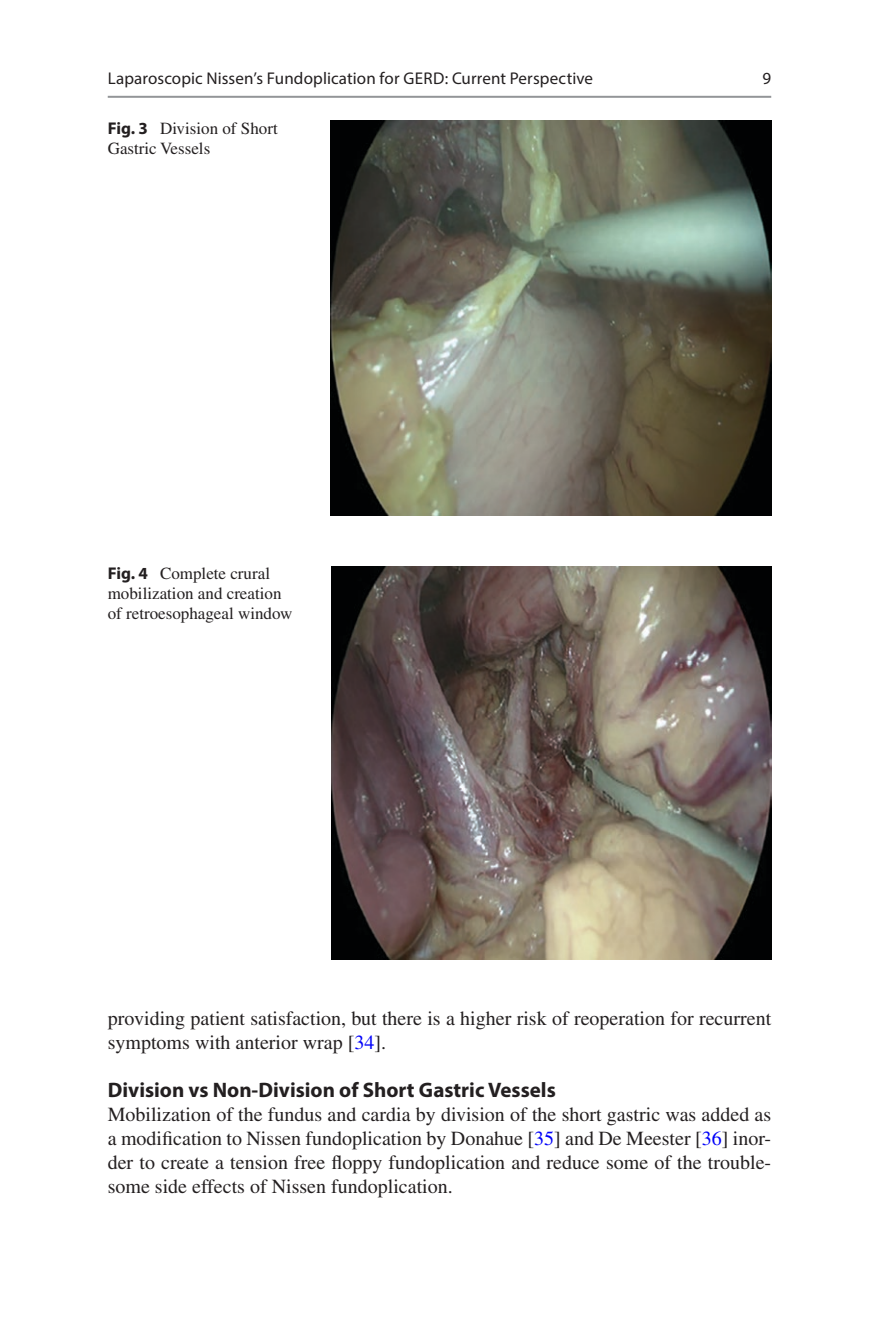
<style>
.page{position:relative;width:879px;height:1333px;background:#fff}
.page>*{position:absolute;margin:0;border:0;box-sizing:border-box;transform-origin:0 0}
.t1{font:700 21px "Myriad Pro";color:#231f20}
.t2{font:20px/24px "Times LT Std";color:#231f20}
.t3{font:17px/20px "Times LT Std";color:#231f20}
.t4{font:17px "Myriad Pro";letter-spacing:.01em;color:#231f20}
.s1{font-family:"Myriad Pro";font-weight:700}
.s2{color:#0000fa}
</style>
<div class="page">
<img style="left:330px;top:121px;width:441px;height:394px">
<img style="left:332px;top:566px;width:439px;height:393px">
<hr style="left:108px;top:96px;width:663px;height:2px;background:#939598">
<p class="t4" style="left:108px;top:68px;width:487px">Laparoscopic Nissen’s Fundoplication for GERD: Current Perspective</p>
<p class="t3" style="left:108px;top:118px;width:171px"><span class="s1">Fig. 3</span> Division of Short<br>Gastric Vessels</p>
<p class="t3" style="left:108px;top:563px;width:186px"><span class="s1">Fig. 4</span> Complete crural mobilization and creation of retroesophageal window</p>
<p class="t4" style="left:762px;top:68px;width:10px">9</p>
<p class="t2" style="left:108px;top:1006px;width:665px">providing patient satisfaction, but there is a higher risk of reoperation for recurrent symptoms with anterior wrap [<span class="s2">34</span>].</p>
<p class="t1" style="left:108px;top:1076px;width:449px">Division vs Non-Division of Short Gastric Vessels</p>
<p class="t2" style="left:108px;top:1102px;width:665px;text-align:justify">Mobilization of the fundus and cardia by division of the short gastric was added as a modification to Nissen fundoplication by Donahue [<span class="s2">35</span>] and De Meester [<span class="s2">36</span>] inor&shy;der to create a tension free floppy fundoplication and reduce some of the trouble&shy;some side effects of Nissen fundoplication.</p>
</div>
